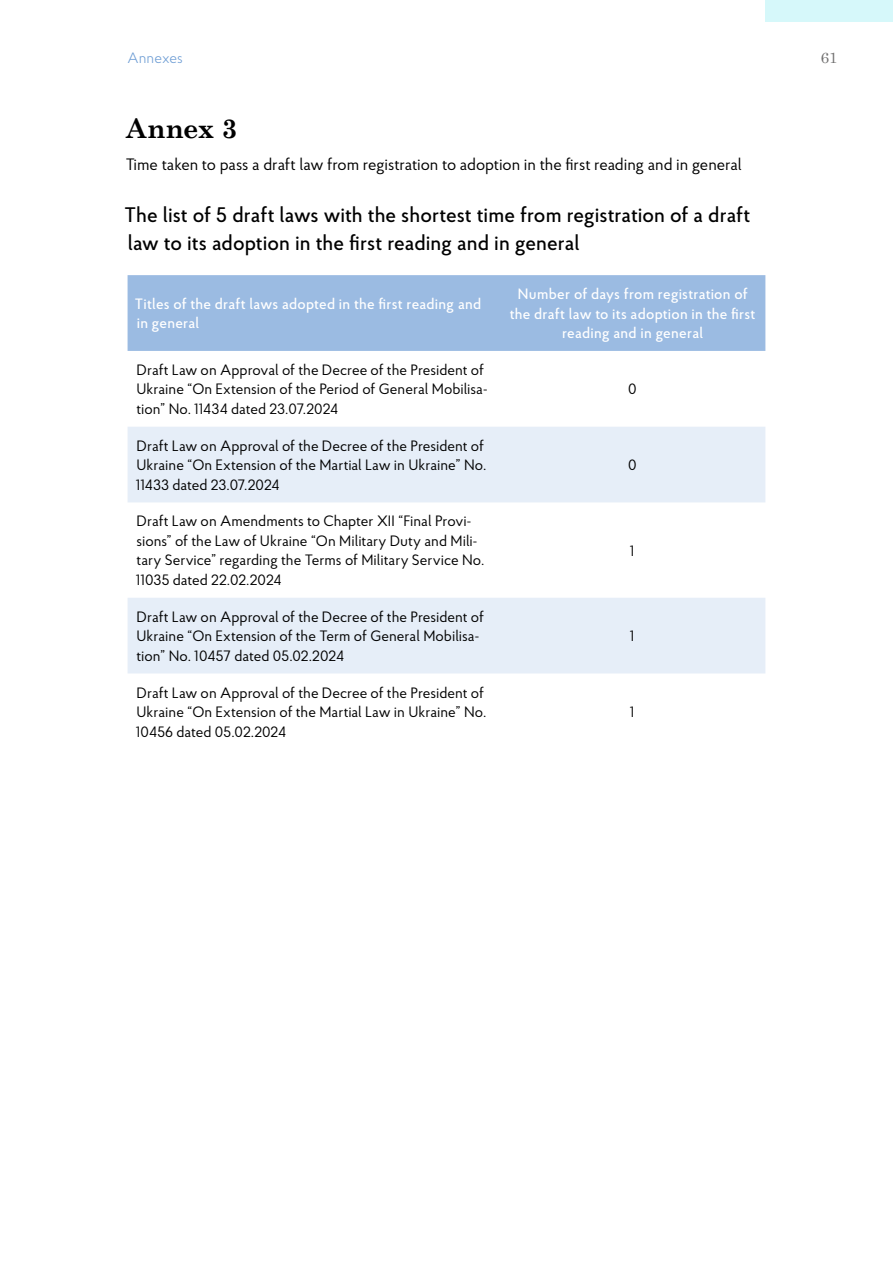
<style>
.page{position:relative;width:893px;height:1263px;background:#fff}
.page>*{position:absolute;margin:0;border:0;box-sizing:border-box;transform-origin:0 0}
.t1{font:700 27px "Century Schoolbook";letter-spacing:-.015em;color:#000}
.t2{font:500 21px/28.5px "Proba Pro";color:#000}
.t3{font:16.5px "Proba Pro";letter-spacing:-.005em;color:#000}
.t4{font:15px/19.5px "Proba Pro";color:#000}
.t5{font:500 15px/19.5px "Proba Pro";letter-spacing:.015em;color:#fff}
.t6{font:300 15px "Proba Pro";color:#699ad3}
.t7{font:15px "Century Schoolbook";color:#706f6f}
</style>
<div class="page">
<div style="left:765px;top:0;width:128px;height:21px;background:#d6f8fa"></div>
<div style="left:128px;top:275px;width:637px;height:76px;background:#9bbbe2"></div>
<svg style="left:128px;top:427px;width:637px;height:246px;fill:#e6eef8"></svg>
<p class="t6" style="left:128px;top:48px;width:57px">Annexes</p>
<p class="t7" style="left:821px;top:48px;width:18px">61</p>
<h1 class="t1" style="left:126px;top:107px;width:113px">Annex 3</h1>
<p class="t3" style="left:126px;top:154px;width:618px">Time taken to pass a draft law from registration to adoption in the first reading and in general</p>
<h2 class="t2" style="left:125px;top:199px;width:627px">The list of 5 draft laws with the shortest time from registration of a draft law to its adoption in the first reading and in general</h2>
<p class="t5" style="left:135px;top:293px;width:348px">Titles of the draft laws adopted in the first reading and in general</p>
<p class="t5" style="left:510px;top:284px;width:247px;text-align:center">Number of days from registration of the draft law to its adoption in the first reading and in general</p>
<p class="t4" style="left:136px;top:360px;width:353px">Draft Law on Approval of the Decree of the President of<br>Ukraine “On Extension of the Period of General Mobilisa&shy;tion” No. 11434 dated 23.07.2024</p>
<p class="t4" style="left:628px;top:379px;width:10px">0</p>
<p class="t4" style="left:136px;top:435px;width:352px">Draft Law on Approval of the Decree of the President of<br>Ukraine “On Extension of the Martial Law in Ukraine” No.<br>11433 dated 23.07.2024</p>
<p class="t4" style="left:136px;top:511px;width:350px">Draft Law on Amendments to Chapter XII “Final Provi&shy;sions” of the Law of Ukraine “On Military Duty and Mili&shy;tary Service” regarding the Terms of Military Service No.<br>11035 dated 22.02.2024</p>
<p class="t4" style="left:136px;top:606px;width:349px">Draft Law on Approval of the Decree of the President of<br>Ukraine “On Extension of the Term of General Mobilisa&shy;tion” No. 10457 dated 05.02.2024</p>
<p class="t4" style="left:136px;top:682px;width:352px">Draft Law on Approval of the Decree of the President of<br>Ukraine “On Extension of the Martial Law in Ukraine” No.<br>10456 dated 05.02.2024</p>
<p class="t4" style="left:628px;top:455px;width:10px">0</p>
<p class="t4" style="left:630px;top:540px;width:6px">1</p>
<p class="t4" style="left:630px;top:626px;width:6px">1</p>
<p class="t4" style="left:630px;top:702px;width:6px">1</p>
</div>
